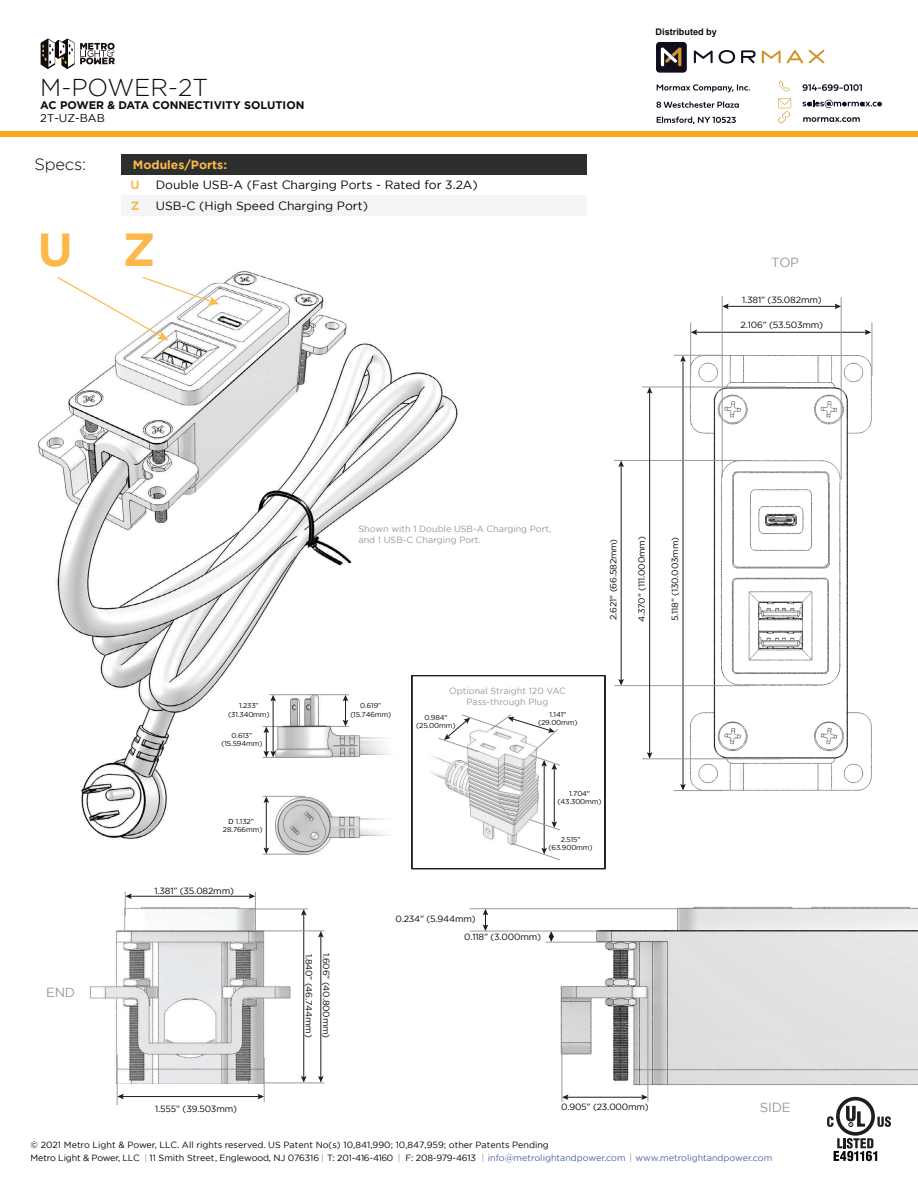
<style>
.page{position:relative;width:918px;height:1188px;background:#fff}
.page>*{position:absolute;margin:0;border:0;box-sizing:border-box;transform-origin:0 0}
.t1{font:700 46.35px "Gotham";color:#fcb94b}
.t2{font:300 24.3px "Gotham";color:#0c0d0b}
.t3{font:300 16.5px "Gotham";letter-spacing:-.015em;color:#040503}
.t4{font:13.2px "Gotham";letter-spacing:-.02em;color:#999}
.t5{font:13.2px "Gotham";color:#999898}
.t6{font:12px/20.2px "Gotham";color:#040503}
.t7{font:700 12px/20.2px "Gotham";color:#fcb94b}
.t8{font:11.25px "Gotham";color:#040504}
.t9{font:700 11.1px "Gotham";color:#0c0d0b}
.t10{font:700 9.15px "Arial";color:#0c0d0b}
.t11{font:9px/12.8px "Gotham";color:#040503}
.t12{font:9px/17.1px "Gotham";letter-spacing:-.02em;color:#040503}
.t13{font:9px/10.8px "Gotham";color:#999898}
.t14{font:9px/10.8px "Gotham";color:#999;text-align:center}
.t15{font:7.2px/8.6px "Gotham";letter-spacing:-.02em;color:#040503;text-align:center}
.s1{font-family:"Arial"}
.s2{color:#979897}
.s3{color:#5162ad}
</style>
<div class="page">
<img style="left:38px;top:271px;width:420px;height:569px">
<svg style="left:169px;top:390px;width:136px;height:129px"></svg>
<img style="left:648px;top:42px;width:224px;height:749px">
<hr style="left:727px;top:306px;width:110px;height:1px;background:#1f1c1d">
<svg style="left:835px;top:304px;width:6px;height:5px"></svg>
<svg style="left:723px;top:304px;width:6px;height:5px"></svg>
<hr style="left:695px;top:332px;width:172px;height:1px;background:#1f1c1d">
<svg style="left:865px;top:329px;width:6px;height:6px"></svg>
<svg style="left:691px;top:329px;width:6px;height:6px"></svg>
<hr style="left:621px;top:465px;width:1px;height:216px;background:#1f1c1d">
<svg style="left:618px;top:679px;width:6px;height:6px"></svg>
<svg style="left:618px;top:461px;width:6px;height:6px"></svg>
<hr style="left:683px;top:360px;width:1px;height:426px;background:#1f1c1d">
<svg style="left:680px;top:784px;width:6px;height:6px"></svg>
<svg style="left:680px;top:356px;width:6px;height:6px"></svg>
<hr style="left:674px;top:355px;width:49px;height:1px;background:#999898">
<hr style="left:614px;top:460px;width:138px;height:1px;background:#999898">
<hr style="left:674px;top:790px;width:49px;height:1px;background:#999898">
<hr style="left:614px;top:685px;width:136px;height:1px;background:#999898">
<hr style="left:872px;top:322px;width:1px;height:54px;background:#999898">
<hr style="left:841px;top:297px;width:1px;height:182px;background:#999898">
<hr style="left:690px;top:322px;width:1px;height:54px;background:#999898">
<hr style="left:722px;top:296px;width:1px;height:182px;background:#999898">
<hr style="left:649px;top:391px;width:1px;height:363px;background:#1f1c1d">
<svg style="left:647px;top:752px;width:5px;height:7px"></svg>
<svg style="left:647px;top:388px;width:5px;height:6px"></svg>
<hr style="left:642px;top:387px;width:144px;height:1px;background:#999898">
<hr style="left:642px;top:759px;width:141px;height:1px;background:#999898">
<div style="left:122px;top:195px;width:465px;height:20px;background:#f4f5f6"></div>
<div style="left:122px;top:155px;width:465px;height:20px;background:#2d2e2e"></div>
<svg style="left:56px;top:276px;width:163px;height:64px"></svg>
<svg style="left:827px;top:1097px;width:64px;height:64px"></svg>
<img style="left:264px;top:677px;width:147px;height:178px">
<hr style="left:266px;top:801px;width:1px;height:49px;background:#221d1e">
<svg style="left:264px;top:848px;width:5px;height:6px"></svg>
<svg style="left:264px;top:797px;width:5px;height:6px"></svg>
<hr style="left:263px;top:796px;width:42px;height:1px;background:#999">
<hr style="left:263px;top:854px;width:42px;height:1px;background:#999">
<hr style="left:269px;top:694px;width:46px;height:1px;background:#999">
<svg style="left:330px;top:695px;width:19px;height:32px"></svg>
<hr style="left:315px;top:694px;width:34px;height:1px;background:#999">
<hr style="left:273px;top:699px;width:1px;height:54px;background:#221d1e">
<svg style="left:263px;top:726px;width:19px;height:32px"></svg>
<svg style="left:270px;top:695px;width:6px;height:6px"></svg>
<svg style="left:411px;top:675px;width:195px;height:194px"></svg>
<img style="left:90px;top:908px;width:204px;height:176px">
<img style="left:556px;top:906px;width:362px;height:179px">
<hr style="left:122px;top:1096px;width:138px;height:1px;background:#201d1e">
<svg style="left:258px;top:1094px;width:6px;height:5px"></svg>
<svg style="left:118px;top:1094px;width:6px;height:5px"></svg>
<hr style="left:130px;top:896px;width:121px;height:1px;background:#201d1e">
<hr style="left:320px;top:935px;width:1px;height:143px;background:#201d1e">
<svg style="left:318px;top:1076px;width:6px;height:7px"></svg>
<svg style="left:318px;top:932px;width:6px;height:5px"></svg>
<hr style="left:303px;top:913px;width:1px;height:165px;background:#201d1e">
<svg style="left:301px;top:1076px;width:6px;height:7px"></svg>
<svg style="left:301px;top:910px;width:6px;height:6px"></svg>
<hr style="left:249px;top:909px;width:59px;height:1px;background:#999">
<hr style="left:255px;top:931px;width:69px;height:1px;background:#999">
<hr style="left:264px;top:1083px;width:60px;height:1px;background:#999">
<svg style="left:249px;top:892px;width:7px;height:19px"></svg>
<hr style="left:264px;top:1058px;width:1px;height:44px;background:#999">
<svg style="left:125px;top:892px;width:7px;height:24px"></svg>
<hr style="left:117px;top:1055px;width:1px;height:50px;background:#999">
<svg style="left:549px;top:932px;width:5px;height:10px"></svg>
<hr style="left:546px;top:942px;width:63px;height:1px;background:#999">
<hr style="left:470px;top:931px;width:131px;height:1px;background:#999">
<svg style="left:483px;top:909px;width:5px;height:22px"></svg>
<hr style="left:470px;top:908px;width:208px;height:1px;background:#999">
<hr style="left:566px;top:1097px;width:77px;height:1px;background:#201d1e">
<svg style="left:641px;top:1094px;width:7px;height:6px"></svg>
<svg style="left:563px;top:1094px;width:5px;height:6px"></svg>
<hr style="left:562px;top:1048px;width:1px;height:54px;background:#999">
<hr style="left:648px;top:987px;width:1px;height:115px;background:#999">
<svg style="left:41px;top:39px;width:74px;height:30px"></svg>
<div style="left:0;top:131px;width:918px;height:6px;background:#f9a81b"></div>
<svg style="left:803px;top:117px;width:57px;height:5px"></svg>
<svg style="left:803px;top:100px;width:79px;height:8px"></svg>
<svg style="left:778px;top:98px;width:13px;height:25px"></svg>
<svg style="left:779px;top:81px;width:11px;height:11px"></svg>
<svg style="left:803px;top:84px;width:59px;height:7px"></svg>
<svg style="left:656px;top:84px;width:94px;height:40px"></svg>
<svg style="left:719px;top:50px;width:16px;height:14px"></svg>
<svg style="left:762px;top:50px;width:19px;height:13px"></svg>
<svg style="left:694px;top:50px;width:19px;height:13px"></svg>
<svg style="left:809px;top:50px;width:15px;height:13px"></svg>
<svg style="left:741px;top:50px;width:15px;height:13px"></svg>
<svg style="left:787px;top:50px;width:16px;height:13px"></svg>
<div style="left:656px;top:42px;width:31px;height:31px;background:#110d1f;border-radius:4px"></div>
<svg style="left:661px;top:47px;width:20px;height:19px"></svg>
<h2 class="t2" style="left:40px;top:74px;width:169px">M-POWER-2T</h2>
<p class="t9" style="left:40px;top:99px;width:266px">AC POWER &amp; DATA CONNECTIVITY SOLUTION</p>
<p class="t8" style="left:40px;top:112px;width:66px">2T-UZ-BAB</p>
<h3 class="t3" style="left:35px;top:155px;width:53px">Specs:</h3>
<h3 class="t7" style="left:133px;top:155px;width:96px">Modules/Ports:</h3>
<h3 class="t7" style="left:130px;top:175px;width:11px">U<br>Z</h3>
<h3 class="t6" style="left:156px;top:175px;width:324px">Double USB-A (Fast Charging Ports - Rated for 3.2A)<br>USB-C (High Speed Charging Port)</h3>
<h1 class="t1" style="left:38px;top:223px;width:119px">U Z</h1>
<p class="t10" style="left:656px;top:26px;width:63px">Distributed by</p>
<h3 class="t5" style="left:771px;top:256px;width:30px">TOP</h3>
<p class="t12" style="left:742px;top:291px;width:81px">1.381” (35.082mm)</p>
<p class="t12" style="left:740px;top:317px;width:84px">2.106” (53.503mm)</p>
<h3 class="t4" style="left:46px;top:985px;width:31px">END</h3>
<p class="t13" style="left:358px;top:523px;width:194px">Shown with 1 Double USB-A Charging Port, and 1 USB-C Charging Port.</p>
<p class="t12" style="left:633px;top:622px;width:87px;rotate:-90deg">4.370" (111.000mm)</p>
<p class="t12" style="left:605px;top:620px;width:83px;rotate:-90deg">2.621" (66.582mm)</p>
<p class="t12" style="left:666px;top:621px;width:86px;rotate:-90deg">5.118” (130.003mm)</p>
<p class="t15" style="left:228px;top:701px;width:43px">1.233” (31.340mm)</p>
<p class="t15" style="left:350px;top:701px;width:42px">0.619” (15.746mm)</p>
<p class="t15" style="left:221px;top:731px;width:42px">0.613” (15.594mm)</p>
<p class="t15" style="left:223px;top:817px;width:41px"><span class="s1">D</span> 1.132”<br>28.766mm)</p>
<p class="t12" style="left:155px;top:883px;width:81px">1.381” (35.082mm)</p>
<p class="t14" style="left:449px;top:685px;width:118px">Optional Straight 120 VAC<br>Pass-through Plug</p>
<p class="t15" style="left:538px;top:710px;width:41px">1.141" (29.00mm)</p>
<p class="t15" style="left:416px;top:713px;width:41px">0.984" (25.00mm)</p>
<p class="t15" style="left:558px;top:789px;width:46px">1.704" (43.300mm)</p>
<p class="t15" style="left:549px;top:835px;width:46px">2.515" (63.900mm)</p>
<p class="t12" style="left:395px;top:910px;width:82px">0.234” (5.944mm)</p>
<p class="t12" style="left:335px;top:953px;width:87px;rotate:90deg">1.606” (40.800mm)<br>1.840” (46.744mm)</p>
<p class="t12" style="left:464px;top:928px;width:78px">0.118” (3.000mm)</p>
<p class="t12" style="left:155px;top:1100px;width:83px">1.555” (39.503mm)</p>
<p class="t12" style="left:561px;top:1098px;width:89px">0.905” (23.000mm)</p>
<h3 class="t4" style="left:760px;top:1100px;width:32px">SIDE</h3>
<p class="t11" style="left:31px;top:1139px;width:743px">© 2021 Metro Light &amp; Power, LLC. All rights reserved. US Patent No(s) 10,841,990; 10,847,959; other Patents Pending<br>Metro Light &amp; Power, LLC <span class="s2">|</span> 11 Smith Street, Englewood, NJ 076316 <span class="s2">|</span> T: 201-416-4160 <span class="s2">|</span> F: 208-979-4613 <span class="s2">|</span> <span class="s3">info@metrolightandpower.com</span> <span class="s2">|</span> <span class="s3">www.metrolightandpower.com</span></p>
</div>
